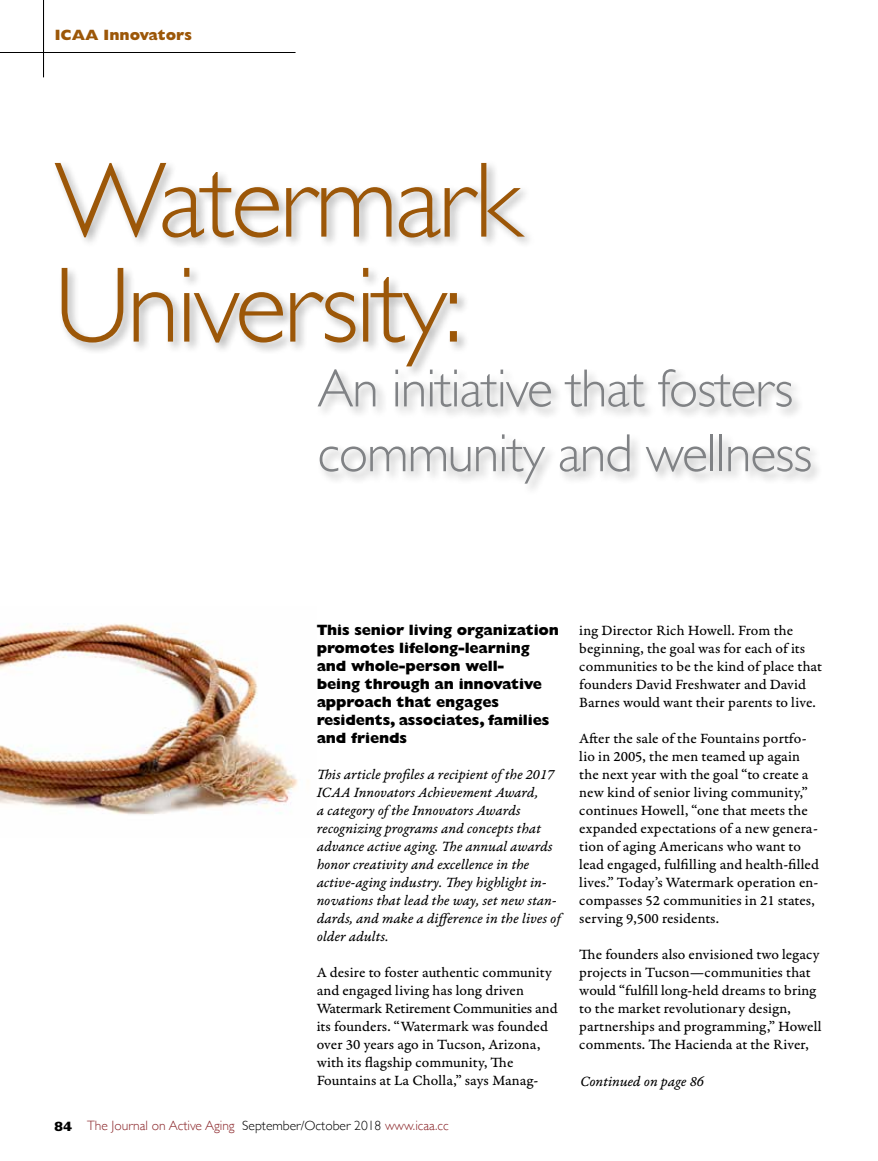
<style>
.page{position:relative;width:878px;height:1161px;background:#fff}
.page>*{position:absolute;margin:0;border:0;box-sizing:border-box;transform-origin:0 0}
.t1{font:300 108px/105px "Gill Sans";letter-spacing:-.03em;color:#9c5708}
.t2{font:300 54px/64.8px "Gill Sans";letter-spacing:-.02em;color:#808285}
.t3{font:15px/18px "Garamond Premr Pro Capt";color:#000}
.t4{font:15px/18px "Garamond Premr Pro It Capt";color:#000}
.t5{font:800 15px/18px "Gill Sans";letter-spacing:-.01em;color:#000}
.t6{font:800 15px "Gill Sans";color:#9c5708}
.t7{font:300 13.5px "Gill Sans";color:#8a2529}
.s1{font-weight:800;color:#000}
.s2{color:#000}
</style>
<div class="page">
<img style="left:0;top:623px;width:298px;height:192px">
<div style="left:52px;top:160px;width:771px;height:336px;background:#000;opacity:.3"></div>
<hr style="left:0;top:52px;width:295px;height:1px;background:#000">
<hr style="left:43px;top:0;width:1px;height:77px;background:#000">
<p class="t6" style="left:55px;top:26px;width:139px">ICAA Innovators</p>
<h1 class="t1" style="left:55px;top:144px;width:467px">Watermark<br>University:</h1>
<h2 class="t2" style="left:317px;top:354px;width:496px">An initiative that fosters community and wellness</h2>
<p class="t5" style="left:316px;top:621px;width:244px">This senior living organization promotes lifelong-learning and whole-person well-<br>being through an innovative approach that engages residents, associates, families and friends</p>
<p class="t4" style="left:316px;top:766px;width:245px">This article profiles a recipient of the 2017<br>ICAA Innovators Achievement Award,<br>a category of the Innovators Awards recognizing programs and concepts that advance active aging. The annual awards honor creativity and excellence in the active-aging industry. They highlight in&shy;novations that lead the way, set new stan&shy;dards, and make a difference in the lives of older adults.</p>
<p class="t3" style="left:316px;top:964px;width:242px">A desire to foster authentic community and engaged living has long driven Watermark Retirement Communities and its founders. “Watermark was founded over 30 years ago in Tucson, Arizona, with its flagship community, The Fountains at La Cholla,” says Manag-</p>
<p class="t7" style="left:54px;top:1115px;width:396px"><span class="s1">84</span> The Journal on Active Aging <span class="s2">September/October 2018</span> www.icaa.cc</p>
<p class="t3" style="left:579px;top:621px;width:244px">ing Director Rich Howell. From the beginning, the goal was for each of its communities to be the kind of place that founders David Freshwater and David Barnes would want their parents to live.</p>
<p class="t3" style="left:579px;top:729px;width:241px">After the sale of the Fountains portfo&shy;lio in 2005, the men teamed up again the next year with the goal “to create a new kind of senior living community,” continues Howell, “one that meets the expanded expectations of a new genera&shy;tion of aging Americans who want to lead engaged, fulfilling and health-filled lives.” Today’s Watermark operation en&shy;compasses 52 communities in 21 states, serving 9,500 residents.</p>
<p class="t3" style="left:579px;top:945px;width:244px">The founders also envisioned two legacy projects in Tucson—communities that would “fulfill long-held dreams to bring to the market revolutionary design, partnerships and programming,” Howell comments. The Hacienda at the River,</p>
<p class="t4" style="left:580px;top:1073px;width:125px">Continued on page 86</p>
</div>
